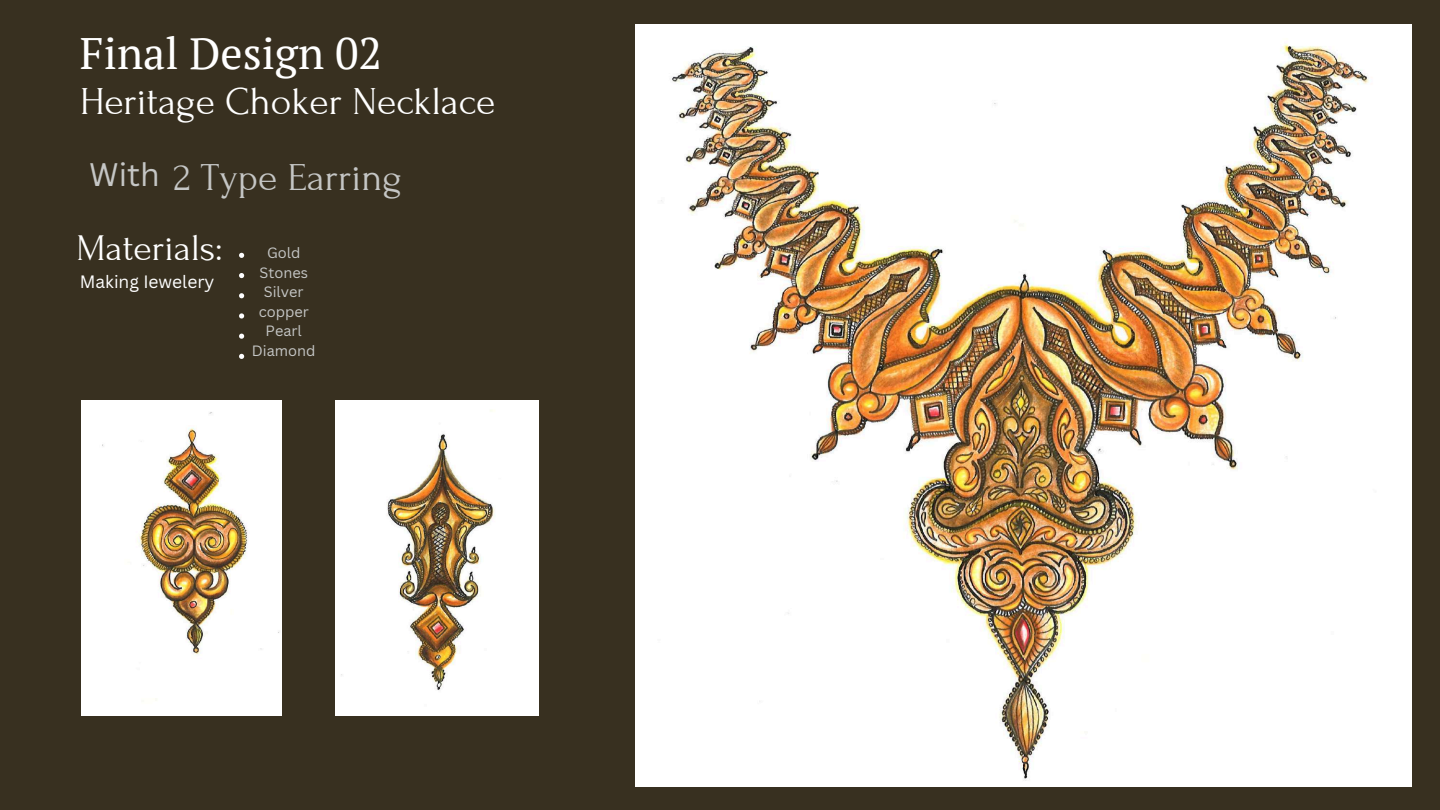
<style>
.page{position:relative;width:1440px;height:810px;background:#383020}
.page>*{position:absolute;margin:0;border:0;box-sizing:border-box;transform-origin:0 0}
.t1{font:44px "PT Serif";color:#fff}
.t2{font:39.5px/76px "Forum";color:#fff}
.t3{font:37.6px "Forum";color:#fff}
.t4{font:17.4px "Canva Sans";color:#fff}
.t5{font:14.5px/19.5px "Canva Sans";color:#c5c6c5;text-align:center}
.s1{font-family:"Canva Sans";font-size:31.7px;color:#c5c6c5}
.s2{color:#c5c6c5}
</style>
<div class="page">
<img style="left:635px;top:24px;width:776px;height:762px">
<img style="left:335px;top:401px;width:204px;height:315px">
<img style="left:81px;top:401px;width:200px;height:315px">
<svg style="left:239px;top:253px;width:5px;height:5px"></svg>
<svg style="left:239px;top:273px;width:5px;height:5px"></svg>
<svg style="left:239px;top:293px;width:5px;height:5px"></svg>
<svg style="left:239px;top:313px;width:5px;height:6px"></svg>
<svg style="left:239px;top:334px;width:5px;height:5px"></svg>
<svg style="left:239px;top:354px;width:5px;height:5px"></svg>
<p class="t1" style="left:80px;top:24px;width:304px">Final Design 02</p>
<p class="t2" style="left:80px;top:64px;width:417px">Heritage Choker Necklace<br><span class="s1">With</span> <span class="s2">2 Type Earring</span></p>
<p class="t3" style="left:76px;top:228px;width:148px">Materials:</p>
<p class="t4" style="left:80px;top:270px;width:136px">Making Iewelery</p>
<p class="t5" style="left:252px;top:243px;width:65px">Gold<br>Stones<br>Silver copper<br>Pearl<br>Diamond</p>
</div>
